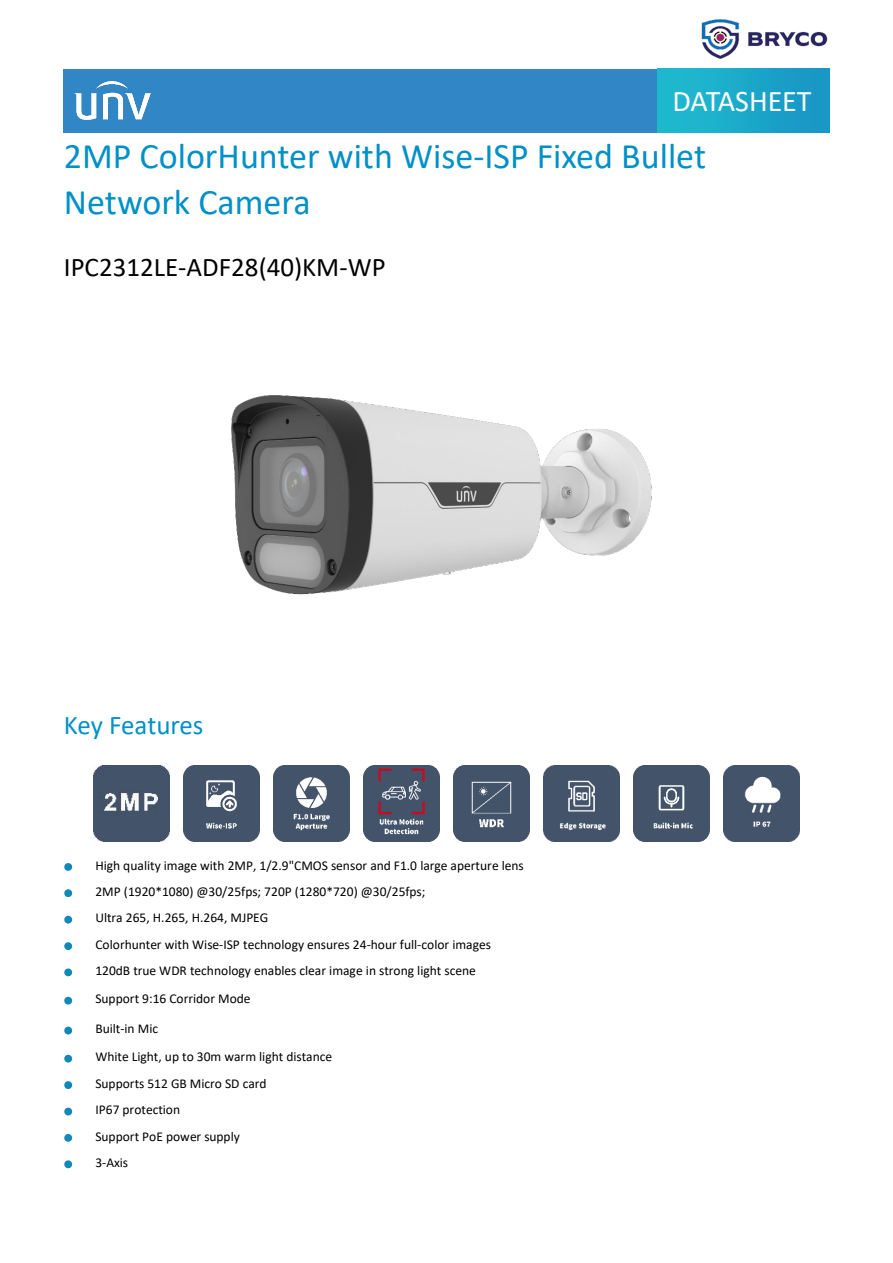
<style>
.page{position:relative;width:893px;height:1263px;background:#fff}
.page>*{position:absolute;margin:0;border:0;box-sizing:border-box;transform-origin:0 0}
.t1{font:36px/46.8px "Calibri";color:#0090c8}
.t2{font:30.15px "Calibri";letter-spacing:-.005em;color:#fff}
.t3{font:27px "Calibri";color:#000}
.t4{font:27px "Calibri";letter-spacing:-.005em;color:#0090c8}
.t5{font:13.5px/26.4px "Calibri";color:#000}
</style>
<div class="page">
<div style="left:64px;top:69px;width:625px;height:63px;background:#3186c5"></div>
<div style="left:658px;top:69px;width:171px;height:63px;background:linear-gradient(to right,#1fbccf,#1895c4)"></div>
<img style="left:659px;top:74px;width:166px;height:50px">
<img style="left:75px;top:82px;width:75px;height:37px">
<svg style="left:64px;top:863px;width:8px;height:8px"></svg>
<svg style="left:64px;top:889px;width:8px;height:8px"></svg>
<svg style="left:64px;top:916px;width:8px;height:7px"></svg>
<svg style="left:64px;top:942px;width:8px;height:8px"></svg>
<svg style="left:64px;top:968px;width:8px;height:8px"></svg>
<svg style="left:64px;top:997px;width:8px;height:7px"></svg>
<svg style="left:64px;top:1027px;width:8px;height:7px"></svg>
<svg style="left:64px;top:1055px;width:8px;height:7px"></svg>
<svg style="left:64px;top:1081px;width:8px;height:8px"></svg>
<svg style="left:64px;top:1108px;width:8px;height:7px"></svg>
<svg style="left:64px;top:1134px;width:8px;height:8px"></svg>
<svg style="left:64px;top:1160px;width:8px;height:8px"></svg>
<img style="left:231px;top:395px;width:421px;height:200px">
<img style="left:93px;top:765px;width:77px;height:77px">
<img style="left:183px;top:765px;width:77px;height:77px">
<img style="left:273px;top:765px;width:77px;height:77px">
<img style="left:363px;top:765px;width:77px;height:77px">
<img style="left:453px;top:765px;width:77px;height:77px">
<img style="left:543px;top:765px;width:77px;height:77px">
<img style="left:633px;top:765px;width:77px;height:77px">
<img style="left:723px;top:765px;width:77px;height:77px">
<img style="left:701px;top:19px;width:127px;height:40px">
<h2 class="t2" style="left:672px;top:80px;width:141px">DATASHEET</h2>
<h1 class="t1" style="left:64px;top:131px;width:644px">2MP ColorHunter with Wise-ISP Fixed Bullet<br>Network Camera</h1>
<h3 class="t3" style="left:64px;top:249px;width:323px">IPC2312LE-ADF28(40)KM-WP</h3>
<h3 class="t4" style="left:64px;top:706px;width:141px">Key Features</h3>
<p class="t5" style="left:95px;top:852px;width:430px">High quality image with 2MP, 1/2.9"CMOS sensor and F1.0 large aperture lens 2MP (1920*1080) @30/25fps; 720P (1280*720) @30/25fps;<br>Ultra 265, H.265, H.264, MJPEG<br>Colorhunter with Wise-ISP technology ensures 24-hour full-color images 120dB true WDR technology enables clear image in strong light scene</p>
<p class="t5" style="left:95px;top:985px;width:157px">Support 9:16 Corridor Mode</p>
<p class="t5" style="left:95px;top:1014px;width:238px;line-height:28px">Built-in Mic<br>White Light, up to 30m warm light distance</p>
<p class="t5" style="left:95px;top:1070px;width:173px">Supports 512 GB Micro SD card<br>IP67 protection<br>Support PoE power supply<br>3-Axis</p>
</div>
